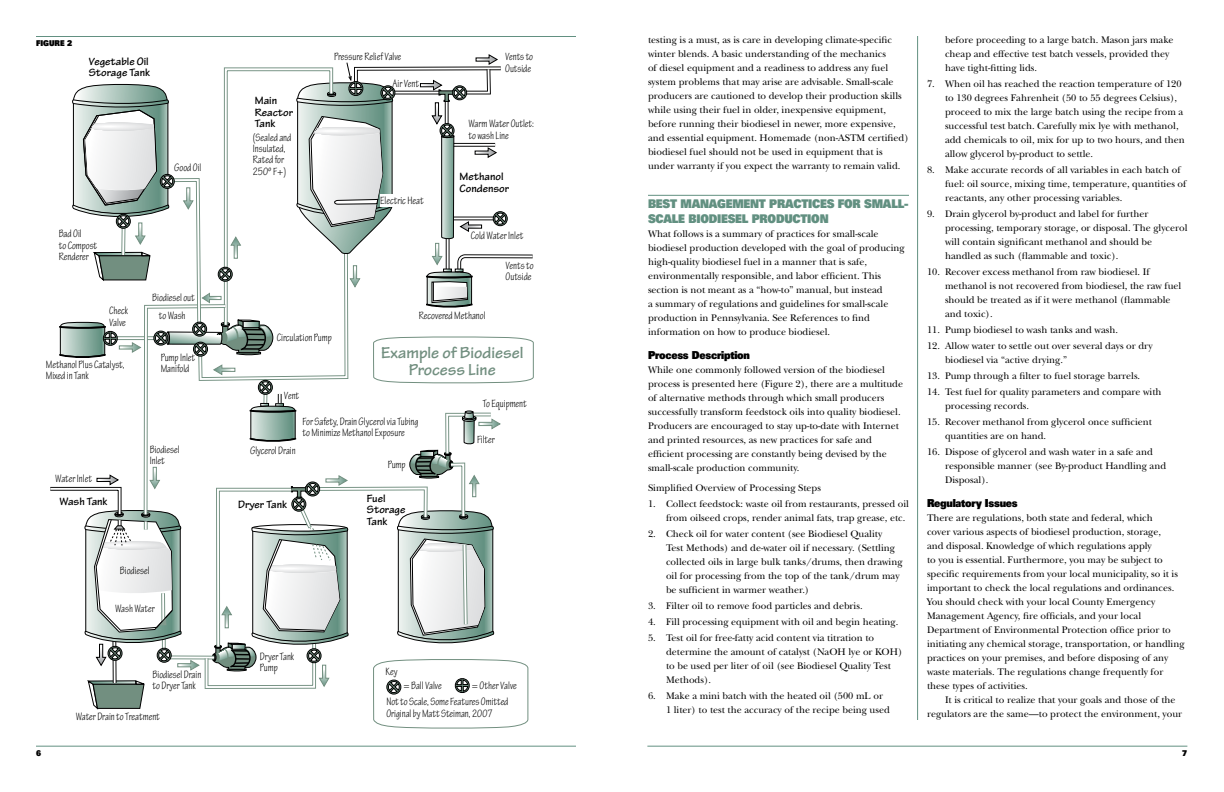
<style>
.page{position:relative;width:1224px;height:792px;background:#fff}
.page>*{position:absolute;margin:0;border:0;box-sizing:border-box;transform-origin:0 0}
.t1{font:700 17.1px/17.1px "Tekton Pro";color:#728f80;text-align:center}
.t2{font:12px/15px "Univers LT Std X Black";letter-spacing:-.02em;color:#629081;scale:.9 1}
.t3{font:condensed 11.4px/11.4px "Tekton Pro";color:#000}
.t4{font:700 11.4px/11.4px "Tekton Pro";color:#000}
.t5{font:11px "Univers LT Std X Black";letter-spacing:-.025em;color:#000;scale:.9 1}
.t6{font:10px/14px "New Baskerville Std";color:#000}
.t7{font:8px "Univers LT Std X Black";color:#000;scale:.9 1}
</style>
<div class="page">
<hr style="left:36px;top:746px;width:540px;height:1px;background:#629081">
<hr style="left:647px;top:746px;width:540px;height:1px;background:#629081">
<hr style="left:648px;top:195px;width:261px;height:1px;background:#629081">
<hr style="left:917px;top:36px;width:1px;height:684px;background:#629081">
<hr style="left:36px;top:36px;width:540px;height:1px;background:#629081">
<svg style="left:50px;top:54px;width:484px;height:675px"></svg>
<p class="t7" style="left:36px;top:38px;width:42px">FIGURE 2</p>
<p class="t4" style="left:89px;top:56px;width:63px">Vegetable Oil<br>Storage Tank</p>
<p class="t3" style="left:59px;top:228px;width:40px">Bad Oil<br>to Compost<br>Renderer</p>
<p class="t3" style="left:174px;top:162px;width:29px">Good Oil</p>
<p class="t3" style="left:109px;top:305px;width:21px">Check<br>Valve</p>
<p class="t3" style="left:46px;top:359px;width:80px">Methanol Plus Catalyst,<br>Mixed in Tank</p>
<p class="t3" style="left:152px;top:292px;width:44px">Biodiesel out</p>
<p class="t3" style="left:159px;top:310px;width:28px">to Wash</p>
<p class="t3" style="left:161px;top:352px;width:36px">Pump Inlet<br>Manifold</p>
<p class="t4" style="left:255px;top:95px;width:40px">Main<br>Reactor<br>Tank</p>
<p class="t3" style="left:253px;top:132px;width:40px">(Sealed and<br>Insulated,<br>Rated for<br>250º F+)</p>
<p class="t3" style="left:334px;top:51px;width:69px">Pressure Relief Valve</p>
<p class="t3" style="left:393px;top:78px;width:28px">Air Vent</p>
<p class="t3" style="left:380px;top:195px;width:45px">Electric Heat</p>
<p class="t3" style="left:505px;top:51px;width:30px">Vents to<br>Outside</p>
<p class="t3" style="left:469px;top:118px;width:67px">Warm Water Outlet: to wash Line</p>
<p class="t4" style="left:460px;top:171px;width:51px">Methanol<br>Condensor</p>
<p class="t3" style="left:471px;top:230px;width:54px">Cold Water Inlet</p>
<p class="t3" style="left:506px;top:260px;width:30px">Vents to<br>Outside</p>
<p class="t3" style="left:419px;top:310px;width:68px">Recovered Methanol</p>
<p class="t3" style="left:277px;top:332px;width:56px">Circulation Pump</p>
<p class="t3" style="left:284px;top:390px;width:17px">Vent</p>
<h1 class="t1" style="left:381px;top:344px;width:144px">Example of Biodiesel<br>Process Line</h1>
<p class="t3" style="left:483px;top:398px;width:46px">To Equipment</p>
<p class="t3" style="left:303px;top:416px;width:117px">For Safety, Drain Glycerol via Tubing to Minimize Methanol Exposure</p>
<p class="t3" style="left:55px;top:473px;width:38px">Water Inlet</p>
<p class="t3" style="left:150px;top:444px;width:31px">Biodiesel<br>Inlet</p>
<p class="t3" style="left:250px;top:445px;width:47px">Glycerol Drain</p>
<p class="t4" style="left:60px;top:496px;width:50px">Wash Tank</p>
<p class="t4" style="left:238px;top:499px;width:50px">Dryer Tank</p>
<p class="t3" style="left:120px;top:565px;width:31px">Biodiesel</p>
<p class="t3" style="left:115px;top:603px;width:41px">Wash Water</p>
<p class="t3" style="left:388px;top:459px;width:19px">Pump</p>
<p class="t4" style="left:367px;top:493px;width:40px">Fuel<br>Storage<br>Tank</p>
<p class="t3" style="left:477px;top:434px;width:19px">Filter</p>
<p class="t3" style="left:153px;top:669px;width:50px">Biodiesel Drain to Dryer Tank</p>
<p class="t3" style="left:76px;top:711px;width:86px">Water Drain to Treatment</p>
<p class="t3" style="left:260px;top:651px;width:36px">Dryer Tank<br>Pump</p>
<p class="t3" style="left:385px;top:666px;width:14px">Key</p>
<p class="t3" style="left:386px;top:696px;width:124px">Not to Scale, Some Features Omitted<br>Original by Matt Steiman, 2007</p>
<p class="t3" style="left:403px;top:680px;width:40px">= Ball Valve</p>
<p class="t3" style="left:472px;top:680px;width:47px">= Other Valve</p>
<p class="t6" style="left:648px;top:33px;width:262px">testing is a must, as is care in developing climate-specific winter blends. A basic understanding of the mechanics<br>of diesel equipment and a readiness to address any fuel system problems that may arise are advisable. Small-scale producers are cautioned to develop their production skills while using their fuel in older, inexpensive equipment, before running their biodiesel in newer, more expensive, and essential equipment. Homemade (non-ASTM certified) biodiesel fuel should not be used in equipment that is under warranty if you expect the warranty to remain valid.</p>
<p class="t2" style="left:648px;top:196px;width:291px">BEST MANAGEMENT PRACTICES FOR SMALL-<br>SCALE BIODIESEL PRODUCTION</p>
<p class="t6" style="left:648px;top:227px;width:258px">What follows is a summary of practices for small-scale biodiesel production developed with the goal of producing high-quality biodiesel fuel in a manner that is safe, environmentally responsible, and labor efficient. This section is not meant as a “how-to” manual, but instead<br>a summary of regulations and guidelines for small-scale production in Pennsylvania. See References to find information on how to produce biodiesel.</p>
<p class="t5" style="left:648px;top:348px;width:115px">PROCESS DESCRIPTION</p>
<p class="t6" style="left:648px;top:363px;width:256px">While one commonly followed version of the biodiesel process is presented here (Figure 2), there are a multitude of alternative methods through which small producers successfully transform feedstock oils into quality biodiesel.<br>Producers are encouraged to stay up-to-date with Internet and printed resources, as new practices for safe and efficient processing are constantly being devised by the small-scale production community.</p>
<p class="t6" style="left:648px;top:481px;width:175px">Simplified Overview of Processing Steps</p>
<p class="t6" style="left:666px;top:497px;width:244px;text-indent:-18px">1. Collect feedstock: waste oil from restaurants, pressed oil from oilseed crops, render animal fats, trap grease, etc.</p>
<p class="t6" style="left:666px;top:527px;width:238px;text-indent:-18px">2. Check oil for water content (see Biodiesel Quality<br>Test Methods) and de-water oil if necessary. (Settling collected oils in large bulk tanks/drums, then drawing oil for processing from the top of the tank/drum may be sufficient in warmer weather.)</p>
<p class="t6" style="left:648px;top:599px;width:216px">3. Filter oil to remove food particles and debris.</p>
<p class="t6" style="left:648px;top:615px;width:252px">4. Fill processing equipment with oil and begin heating.</p>
<p class="t6" style="left:666px;top:631px;width:238px;text-indent:-18px">5. Test oil for free-fatty acid content via titration to determine the amount of catalyst (NaOH lye or KOH) to be used per liter of oil (see Biodiesel Quality Test Methods).</p>
<p class="t6" style="left:666px;top:689px;width:225px;text-indent:-18px">6. Make a mini batch with the heated oil (500 mL or<br>1 liter) to test the accuracy of the recipe being used</p>
<p class="t6" style="left:945px;top:33px;width:230px">before proceeding to a large batch. Mason jars make cheap and effective test batch vessels, provided they have tight-fitting lids.</p>
<p class="t6" style="left:945px;top:77px;width:241px;text-indent:-18px">7. When oil has reached the reaction temperature of 120 to 130 degrees Fahrenheit (50 to 55 degrees Celsius), proceed to mix the large batch using the recipe from a successful test batch. Carefully mix lye with methanol, add chemicals to oil, mix for up to two hours, and then allow glycerol by-product to settle.</p>
<p class="t6" style="left:945px;top:163px;width:243px;text-indent:-18px">8. Make accurate records of all variables in each batch of fuel: oil source, mixing time, temperature, quantities of reactants, any other processing variables.</p>
<p class="t6" style="left:945px;top:207px;width:244px;text-indent:-18px">9. Drain glycerol by-product and label for further processing, temporary storage, or disposal. The glycerol will contain significant methanol and should be handled as such (flammable and toxic).</p>
<p class="t6" style="left:945px;top:265px;width:238px;text-indent:-18px">10. Recover excess methanol from raw biodiesel. If methanol is not recovered from biodiesel, the raw fuel should be treated as if it were methanol (flammable and toxic).</p>
<p class="t6" style="left:927px;top:323px;width:192px">11. Pump biodiesel to wash tanks and wash.</p>
<p class="t6" style="left:945px;top:339px;width:209px;text-indent:-18px">12. Allow water to settle out over several days or dry biodiesel via “active drying.”</p>
<p class="t6" style="left:927px;top:369px;width:215px">13. Pump through a filter to fuel storage barrels.</p>
<p class="t6" style="left:945px;top:385px;width:218px;text-indent:-18px">14. Test fuel for quality parameters and compare with processing records.</p>
<p class="t6" style="left:945px;top:415px;width:209px;text-indent:-18px">15. Recover methanol from glycerol once sufficient quantities are on hand.</p>
<p class="t6" style="left:945px;top:445px;width:223px;text-indent:-18px">16. Dispose of glycerol and wash water in a safe and responsible manner (see By-product Handling and<br>Disposal).</p>
<p class="t5" style="left:927px;top:496px;width:102px">REGULATORY ISSUES</p>
<p class="t6" style="left:927px;top:511px;width:259px">There are regulations, both state and federal, which<br>cover various aspects of biodiesel production, storage,<br>and disposal. Knowledge of which regulations apply<br>to you is essential. Furthermore, you may be subject to specific requirements from your local municipality, so it is important to check the local regulations and ordinances.<br>You should check with your local County Emergency Management Agency, fire officials, and your local Department of Environmental Protection office prior to initiating any chemical storage, transportation, or handling practices on your premises, and before disposing of any waste materials. The regulations change frequently for these types of activities.</p>
<p class="t6" style="left:927px;top:693px;width:257px;text-indent:18px">It is critical to realize that your goals and those of the regulators are the same—to protect the environment, your</p>
<p class="t7" style="left:36px;top:748px;width:7px">6</p>
<p class="t7" style="left:1182px;top:748px;width:7px">7</p>
</div>
